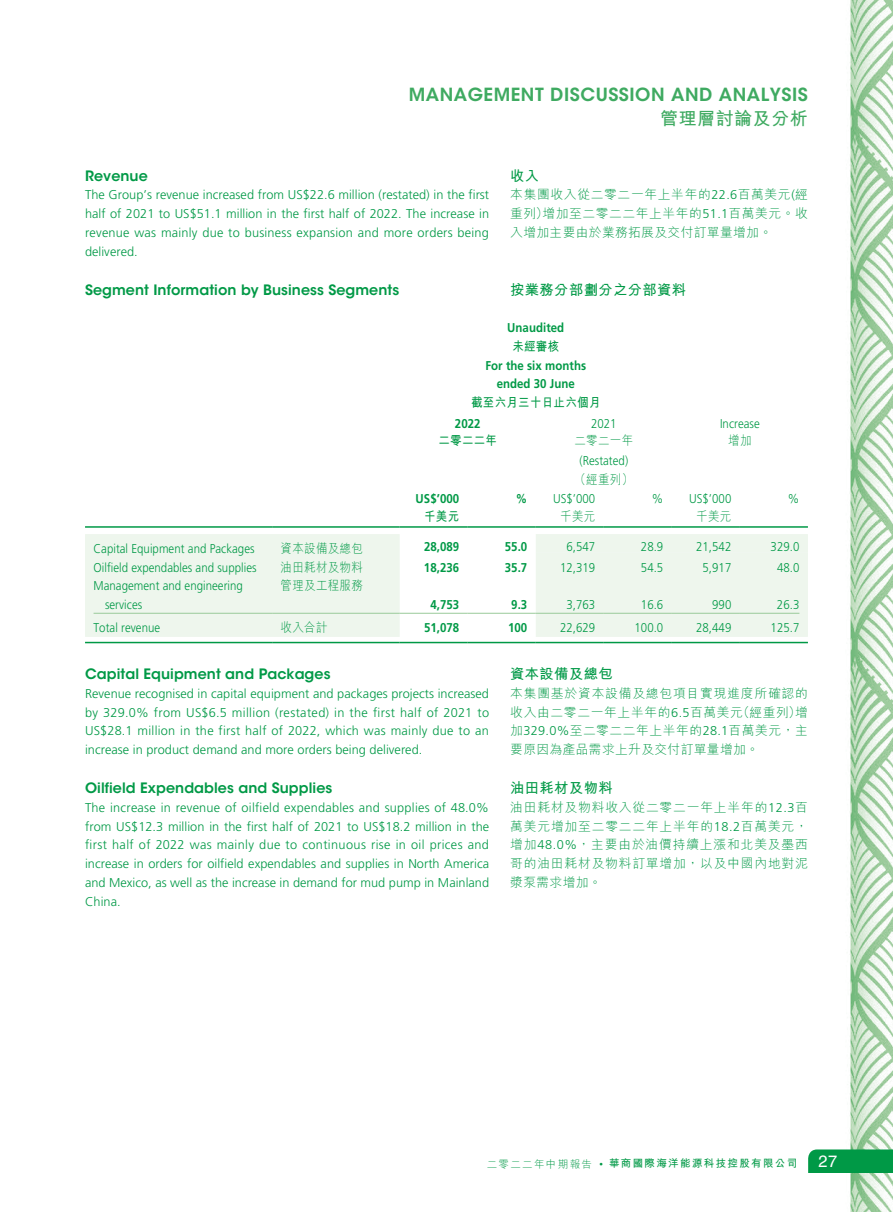
<style>
.page{position:relative;width:893px;height:1212px;background:#fff}
.page>*{position:absolute;margin:0;border:0;box-sizing:border-box;transform-origin:0 0}
.t1{font:600 18px "ITC Avant Garde Std";letter-spacing:.03em;color:#3faa61}
.t2{font:700 18px "M Hei HK";letter-spacing:.03em;color:#3faa61}
.t3{font:16.5px "Helvetica LT Std";color:#fff}
.t4{font:600 14.25px "ITC Avant Garde Std";letter-spacing:.005em;color:#009946}
.t5{font:700 14.25px "M Hei HK";letter-spacing:.03em;color:#009946}
.t6{font:300 12.75px/18.8px "Frutiger LT Std";letter-spacing:.005em;color:#009946;text-align:justify}
.t7{font:300 12.75px/18.8px "M Hei HK";letter-spacing:.045em;color:#009946;text-align:justify}
.t8{font:300 12.75px/18.8px "Frutiger LT Std";letter-spacing:.005em;color:#009946;scale:.9 1}
.t9{font:700 12.75px/18.8px "Frutiger LT Std";letter-spacing:.005em;color:#009946;text-align:center;scale:.9 1}
.t10{font:300 12.75px "M Hei HK";letter-spacing:.045em;color:#009946;scale:.9 1}
.t11{font:700 12.75px "M Hei HK";letter-spacing:.03em;color:#009946;scale:.9 1}
.t12{font:700 10.5px "M Hei HK";letter-spacing:.13em;color:#009946}
.s1{font-family:"Frutiger LT Std"}
.s2{font-weight:300}
.s3{font-weight:300;font-size:7.5px}
</style>
<div class="page">
<img style="left:85px;top:0;width:808px;height:1212px">
<div style="left:808px;top:1149px;width:85px;height:24px;background:#009946"></div>
<svg style="left:85px;top:534px;width:723px;height:103px;fill:#eef6ed"></svg>
<div style="left:536px;top:534px;width:272px;height:19px;background:#eef6ed"></div>
<hr style="left:85px;top:526px;width:187px;height:2px;background:#009946">
<hr style="left:272px;top:526px;width:128px;height:2px;background:#009946">
<hr style="left:400px;top:526px;width:68px;height:2px;background:#009946">
<hr style="left:468px;top:526px;width:68px;height:2px;background:#009946">
<hr style="left:536px;top:526px;width:68px;height:2px;background:#009946">
<hr style="left:604px;top:526px;width:68px;height:2px;background:#009946">
<hr style="left:672px;top:526px;width:68px;height:2px;background:#009946">
<hr style="left:740px;top:526px;width:68px;height:2px;background:#009946">
<hr style="left:94px;top:613px;width:178px;height:1px;background:#9aca9a">
<hr style="left:272px;top:613px;width:128px;height:1px;background:#9aca9a">
<hr style="left:400px;top:613px;width:68px;height:1px;background:#9aca9a">
<hr style="left:468px;top:613px;width:68px;height:1px;background:#9aca9a">
<hr style="left:536px;top:613px;width:68px;height:1px;background:#9aca9a">
<hr style="left:604px;top:613px;width:68px;height:1px;background:#9aca9a">
<hr style="left:672px;top:613px;width:68px;height:1px;background:#9aca9a">
<hr style="left:740px;top:613px;width:59px;height:1px;background:#9aca9a">
<hr style="left:85px;top:642px;width:187px;height:1px;background:#009946">
<hr style="left:272px;top:642px;width:128px;height:1px;background:#009946">
<hr style="left:400px;top:642px;width:68px;height:1px;background:#009946">
<hr style="left:468px;top:642px;width:68px;height:1px;background:#009946">
<hr style="left:536px;top:642px;width:68px;height:1px;background:#009946">
<hr style="left:604px;top:642px;width:68px;height:1px;background:#009946">
<hr style="left:672px;top:642px;width:68px;height:1px;background:#009946">
<hr style="left:740px;top:642px;width:68px;height:1px;background:#009946">
<h1 class="t1" style="left:409px;top:83px;width:401px">MANAGEMENT DISCUSSION AND ANALYSIS</h1>
<h1 class="t2" style="left:660px;top:106px;width:149px">管理層討論及分析</h1>
<p class="t4" style="left:85px;top:166px;width:64px">Revenue</p>
<p class="t6" style="left:85px;top:186px;width:406px">The Group’s revenue increased from US$22.6 million (restated) in the first half of 2021 to US$51.1 million in the first half of 2022. The increase in revenue was mainly due to business expansion and more orders being delivered.</p>
<p class="t4" style="left:85px;top:280px;width:316px">Segment Information by Business Segments</p>
<p class="t5" style="left:510px;top:165px;width:30px">收入</p>
<p class="t7" style="left:510px;top:185px;width:299px">本集團收入從二零二一年上半年的<span class="s1">22.6</span>百萬美元<span class="s1">(</span>經重列）增加至二零二二年上半年的<span class="s1">51.1</span>百萬美元。收入增加主要由於業務拓展及交付訂單量增加。</p>
<p class="t5" style="left:510px;top:279px;width:177px">按業務分部劃分之分部資料</p>
<p class="t9" style="left:507px;top:318px;width:65px">Unaudited</p>
<p class="t11" style="left:512px;top:337px;width:54px">未經審核</p>
<p class="t9" style="left:485px;top:356px;width:113px">For the six months ended 30 June</p>
<p class="t11" style="left:471px;top:393px;width:145px">截至六月三十日止六個月</p>
<p class="t9" style="left:455px;top:414px;width:30px">2022</p>
<p class="t8" style="left:591px;top:414px;width:30px">2021</p>
<p class="t8" style="left:720px;top:414px;width:46px">Increase</p>
<p class="t11" style="left:438px;top:431px;width:67px">二零二二年</p>
<p class="t10" style="left:574px;top:433px;width:67px">二零二一年</p>
<p class="t10" style="left:728px;top:433px;width:27px">增加</p>
<p class="t8" style="left:579px;top:451px;width:56px">(Restated)</p>
<p class="t10" style="left:574px;top:473px;width:67px">（經重列）</p>
<p class="t9" style="left:416px;top:489px;width:50px">US$’000</p>
<p class="t9" style="left:516px;top:489px;width:14px">%</p>
<p class="t8" style="left:553px;top:489px;width:49px">US$’000</p>
<p class="t8" style="left:652px;top:489px;width:14px">%</p>
<p class="t8" style="left:689px;top:489px;width:49px">US$’000</p>
<p class="t8" style="left:788px;top:489px;width:14px">%</p>
<p class="t11" style="left:424px;top:507px;width:40px">千美元</p>
<p class="t10" style="left:560px;top:510px;width:40px">千美元</p>
<p class="t10" style="left:696px;top:510px;width:40px">千美元</p>
<p class="t8" style="left:94px;top:539px;width:180px">Capital Equipment and Packages</p>
<p class="t10" style="left:281px;top:542px;width:93px">資本設備及總包</p>
<p class="t9" style="left:424px;top:537px;width:41px">28,089</p>
<p class="t9" style="left:505px;top:537px;width:26px">55.0</p>
<p class="t8" style="left:566px;top:538px;width:34px">6,547</p>
<p class="t8" style="left:641px;top:538px;width:26px">28.9</p>
<p class="t8" style="left:696px;top:538px;width:41px">21,542</p>
<p class="t8" style="left:771px;top:538px;width:34px">329.0</p>
<p class="t8" style="left:94px;top:558px;width:183px">Oilfield expendables and supplies</p>
<p class="t10" style="left:281px;top:560px;width:93px">油田耗材及物料</p>
<p class="t9" style="left:424px;top:558px;width:41px">18,236</p>
<p class="t9" style="left:505px;top:558px;width:26px">35.7</p>
<p class="t8" style="left:560px;top:558px;width:41px">12,319</p>
<p class="t8" style="left:641px;top:558px;width:26px">54.5</p>
<p class="t8" style="left:702px;top:558px;width:34px">5,917</p>
<p class="t8" style="left:777px;top:558px;width:26px">48.0</p>
<p class="t8" style="left:105px;top:577px;width:155px;text-indent:-12px">Management and engineering services</p>
<p class="t10" style="left:281px;top:579px;width:93px">管理及工程服務</p>
<p class="t9" style="left:430px;top:595px;width:34px">4,753</p>
<p class="t9" style="left:511px;top:595px;width:19px">9.3</p>
<p class="t8" style="left:566px;top:595px;width:34px">3,763</p>
<p class="t8" style="left:641px;top:595px;width:26px">16.6</p>
<p class="t8" style="left:712px;top:595px;width:23px">990</p>
<p class="t8" style="left:777px;top:595px;width:26px">26.3</p>
<p class="t8" style="left:94px;top:619px;width:76px">Total revenue</p>
<p class="t10" style="left:281px;top:621px;width:54px">收入合計</p>
<p class="t9" style="left:424px;top:619px;width:41px">51,078</p>
<p class="t9" style="left:508px;top:619px;width:23px">100</p>
<p class="t8" style="left:560px;top:619px;width:41px">22,629</p>
<p class="t8" style="left:634px;top:619px;width:34px">100.0</p>
<p class="t8" style="left:696px;top:619px;width:41px">28,449</p>
<p class="t8" style="left:771px;top:619px;width:34px">125.7</p>
<p class="t4" style="left:85px;top:665px;width:247px">Capital Equipment and Packages</p>
<p class="t6" style="left:85px;top:684px;width:406px">Revenue recognised in capital equipment and packages projects increased by 329.0% from US$6.5 million (restated) in the first half of 2021 to US$28.1 million in the first half of 2022, which was mainly due to an increase in product demand and more orders being delivered.</p>
<p class="t4" style="left:85px;top:779px;width:249px">Oilfield Expendables and Supplies</p>
<p class="t6" style="left:85px;top:798px;width:406px">The increase in revenue of oilfield expendables and supplies of 48.0% from US$12.3 million in the first half of 2021 to US$18.2 million in the first half of 2022 was mainly due to continuous rise in oil prices and increase in orders for oilfield expendables and supplies in North America and Mexico, as well as the increase in demand for mud pump in Mainland China.</p>
<p class="t5" style="left:510px;top:663px;width:104px">資本設備及總包</p>
<p class="t7" style="left:510px;top:683px;width:299px">本集團基於資本設備及總包項目實現進度所確認的收入由二零二一年上半年的<span class="s1">6.5</span>百萬美元（經重列）增加<span class="s1">329.0%</span>至二零二二年上半年的<span class="s1">28.1</span>百萬美元，主要原因為產品需求上升及交付訂單量增加。</p>
<p class="t5" style="left:510px;top:777px;width:104px">油田耗材及物料</p>
<p class="t7" style="left:510px;top:797px;width:299px">油田耗材及物料收入從二零二一年上半年的<span class="s1">12.3</span>百萬美元增加至二零二二年上半年的<span class="s1">18.2</span>百萬美元，增加<span class="s1">48.0%</span>，主要由於油價持續上漲和北美及墨西哥的油田耗材及物料訂單增加，以及中國內地對泥漿泵需求增加。</p>
<p class="t12" style="left:487px;top:1155px;width:312px"><span class="s2">二零二二年中期報告</span> <span class="s3">‧</span> 華商國際海洋能源科技控股有限公司</p>
<p class="t3" style="left:819px;top:1152px;width:20px">27</p>
</div>
